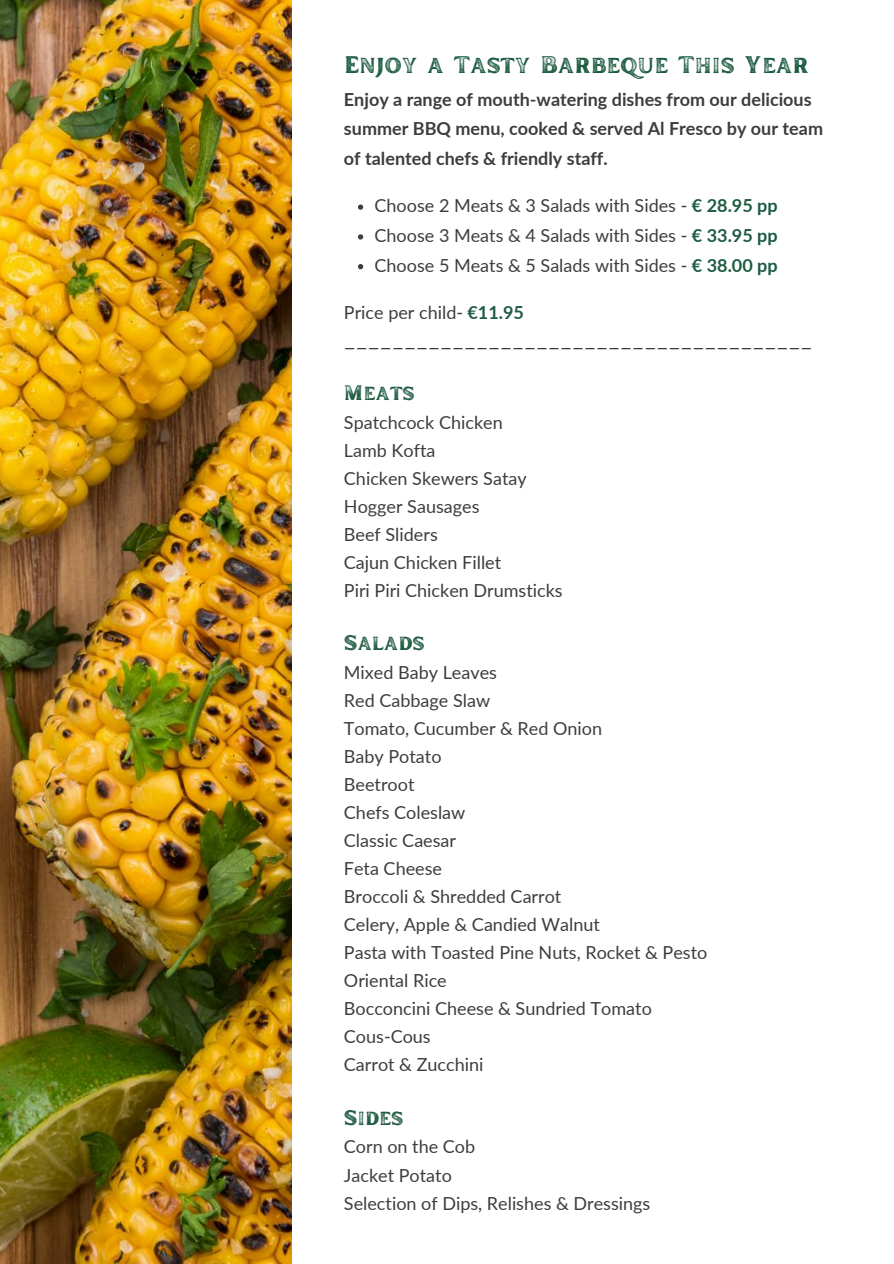
<style>
.page{position:relative;width:894px;height:1264px;background:#fff}
.page>*{position:absolute;margin:0;border:0;box-sizing:border-box;transform-origin:0 0}
.t1{font:24px "Inlander Texture";color:#1c5b41}
.t2{font:21px "Inlander Texture";color:#1f5b42}
.t3{font:18px "Lato";color:#3c3e3d}
.t4{font:700 18px/29.7px "Lato";color:#3c3e3d}
.t5{font:18px "Cerebri Sans";color:#3d3d3d}
.s1{font-weight:700;color:#1c5b41}
.s2{font-weight:700;color:#1f5b42}
</style>
<div class="page">
<img style="left:0;top:0;width:291px;height:1263px">
<svg style="left:358px;top:204px;width:5px;height:6px"></svg>
<svg style="left:358px;top:234px;width:5px;height:5px"></svg>
<svg style="left:358px;top:264px;width:5px;height:5px"></svg>
<h1 class="t1" style="left:344px;top:48px;width:466px">Enjoy a Tasty Barbeque This Year</h1>
<h2 class="t4" style="left:344px;top:84px;width:480px">Enjoy a range of mouth-watering dishes from our delicious summer BBQ menu, cooked &amp; served Al Fresco by our team of talented chefs &amp; friendly staff.</h2>
<p class="t3" style="left:374px;top:195px;width:404px">Choose 2 Meats &amp; 3 Salads with Sides - <span class="s1">€ 28.95 pp</span></p>
<p class="t3" style="left:374px;top:224px;width:404px">Choose 3 Meats &amp; 4 Salads with Sides - <span class="s1">€ 33.95 pp</span></p>
<p class="t3" style="left:374px;top:254px;width:404px">Choose 5 Meats &amp; 5 Salads with Sides - <span class="s1">€ 38.00 pp</span></p>
<p class="t3" style="left:344px;top:301px;width:181px">Price per child- <span class="s2">€11.95</span></p>
<p class="t5" style="left:344px;top:330px;width:470px">_______________________________________</p>
<p class="t2" style="left:344px;top:377px;width:72px">Meats</p>
<p class="t3" style="left:344px;top:411px;width:160px">Spatchcock Chicken</p>
<p class="t3" style="left:344px;top:439px;width:93px">Lamb Kofta</p>
<p class="t3" style="left:344px;top:467px;width:184px">Chicken Skewers Satay</p>
<p class="t3" style="left:344px;top:495px;width:137px">Hogger Sausages</p>
<p class="t3" style="left:344px;top:523px;width:95px">Beef Sliders</p>
<p class="t3" style="left:344px;top:551px;width:159px">Cajun Chicken Fillet</p>
<p class="t3" style="left:344px;top:579px;width:220px">Piri Piri Chicken Drumsticks</p>
<p class="t2" style="left:344px;top:627px;width:82px">Salads</p>
<p class="t3" style="left:344px;top:661px;width:154px">Mixed Baby Leaves</p>
<p class="t3" style="left:344px;top:689px;width:148px">Red Cabbage Slaw</p>
<p class="t3" style="left:344px;top:717px;width:259px">Tomato, Cucumber &amp; Red Onion</p>
<p class="t3" style="left:344px;top:745px;width:99px">Baby Potato</p>
<p class="t3" style="left:344px;top:773px;width:72px">Beetroot</p>
<p class="t3" style="left:344px;top:801px;width:123px">Chefs Coleslaw</p>
<p class="t3" style="left:344px;top:829px;width:114px">Classic Caesar</p>
<p class="t3" style="left:344px;top:857px;width:100px">Feta Cheese</p>
<p class="t3" style="left:344px;top:885px;width:219px">Broccoli &amp; Shredded Carrot</p>
<p class="t3" style="left:344px;top:913px;width:257px">Celery, Apple &amp; Candied Walnut</p>
<p class="t3" style="left:344px;top:941px;width:365px">Pasta with Toasted Pine Nuts, Rocket &amp; Pesto</p>
<p class="t3" style="left:344px;top:969px;width:104px">Oriental Rice</p>
<p class="t3" style="left:344px;top:997px;width:309px">Bocconcini Cheese &amp; Sundried Tomato</p>
<p class="t3" style="left:344px;top:1025px;width:88px">Cous-Cous</p>
<p class="t3" style="left:344px;top:1053px;width:141px">Carrot &amp; Zucchini</p>
<p class="t2" style="left:344px;top:1102px;width:61px">Sides</p>
<p class="t3" style="left:344px;top:1135px;width:133px">Corn on the Cob</p>
<p class="t3" style="left:344px;top:1163px;width:109px">Jacket Potato</p>
<p class="t3" style="left:344px;top:1191px;width:308px">Selection of Dips, Relishes &amp; Dressings</p>
</div>
